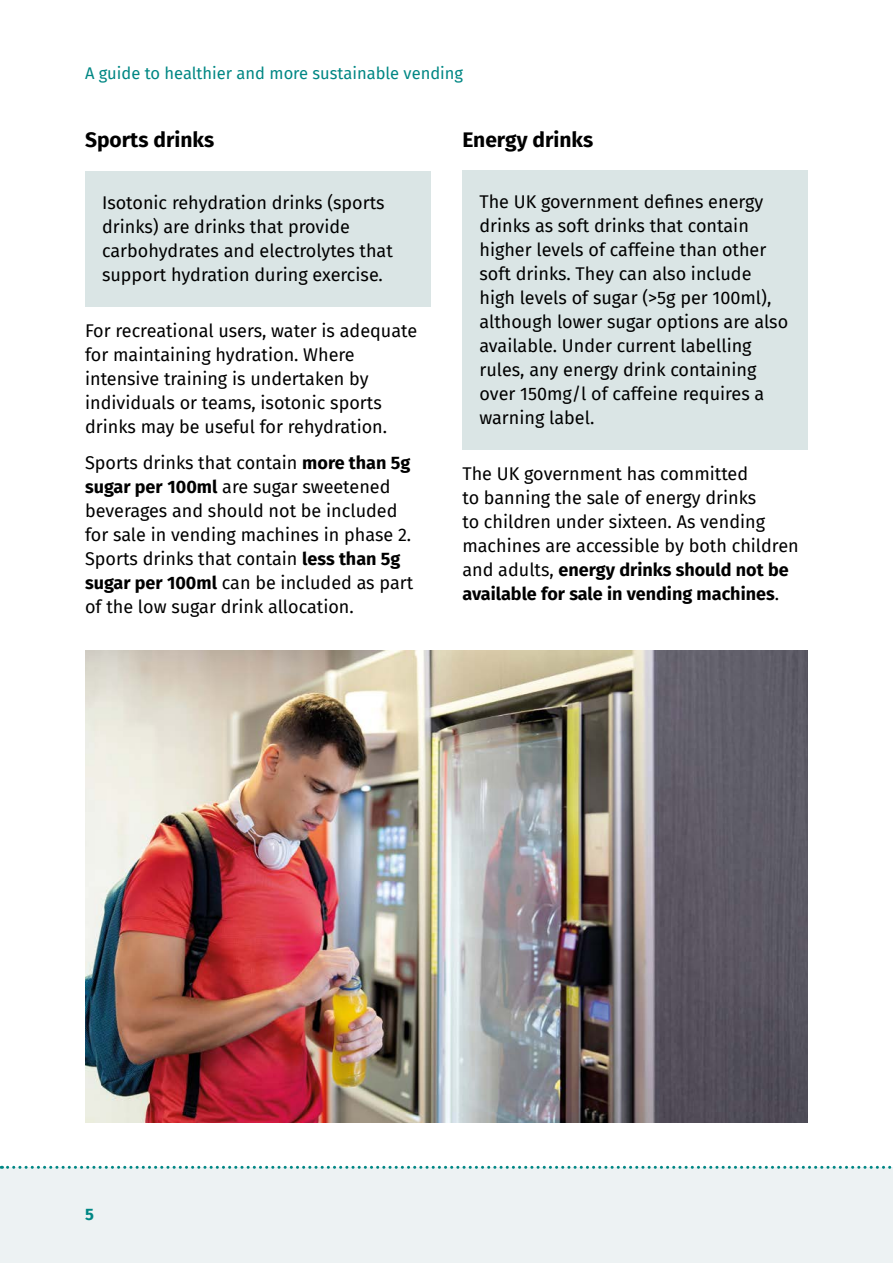
<style>
.page{position:relative;width:893px;height:1263px;background:#fff}
.page>*{position:absolute;margin:0;border:0;box-sizing:border-box;transform-origin:0 0}
._04_-_C_head{font:700 21px "Fira Sans";color:#000}
._01-_Main_text{font:18px/24px "Fira Sans";color:#000}
.t1{font:16.5px "Fira Sans";color:#008784}
.t2{font:700 16.5px "Fira Sans";color:#008784}
.s1{font-weight:700}
</style>
<div class="page">
<div style="left:0;top:1167px;width:893px;height:96px;background:#edf2f3"></div>
<svg style="left:0;top:1166px;width:892px;height:3px"></svg>
<div style="left:85px;top:171px;width:346px;height:136px;background:#dae5e5"></div>
<div style="left:462px;top:170px;width:346px;height:280px;background:#dae5e5"></div>
<img style="left:85px;top:651px;width:723px;height:472px">
<p class="t1" style="left:85px;top:61px;width:380px">A guide to healthier and more sustainable vending</p>
<h4 class="_04_-_C_head" style="left:85px;top:122px;width:131px">Sports drinks</h4>
<p class="_01-_Main_text" style="left:102px;top:190px;width:292px">Isotonic rehydration drinks (sports drinks) are drinks that provide carbohydrates and electrolytes that support hydration during exercise.</p>
<p class="_01-_Main_text" style="left:85px;top:318px;width:334px">For recreational users, water is adequate for maintaining hydration. Where intensive training is undertaken by individuals or teams, isotonic sports drinks may be useful for rehydration.</p>
<p class="_01-_Main_text" style="left:85px;top:450px;width:330px">Sports drinks that contain <span class="s1">more than 5g sugar per 100ml</span> are sugar sweetened beverages and should not be included for sale in vending machines in phase 2.<br>Sports drinks that contain <span class="s1">less than 5g sugar per 100ml</span> can be included as part of the low sugar drink allocation.</p>
<h4 class="_04_-_C_head" style="left:462px;top:122px;width:132px">Energy drinks</h4>
<p class="_01-_Main_text" style="left:479px;top:190px;width:310px">The UK government defines energy drinks as soft drinks that contain higher levels of caffeine than other soft drinks. They can also include high levels of sugar (&gt;5g per 100ml), although lower sugar options are also available. Under current labelling rules, any energy drink containing over 150mg/l of caffeine requires a warning label.</p>
<p class="_01-_Main_text" style="left:462px;top:461px;width:338px">The UK government has committed<br>to banning the sale of energy drinks<br>to children under sixteen. As vending machines are accessible by both children and adults, <span class="s1">energy drinks should not be available for sale in vending machines</span>.</p>
<p class="t2" style="left:85px;top:1201px;width:10px">5</p>
</div>
